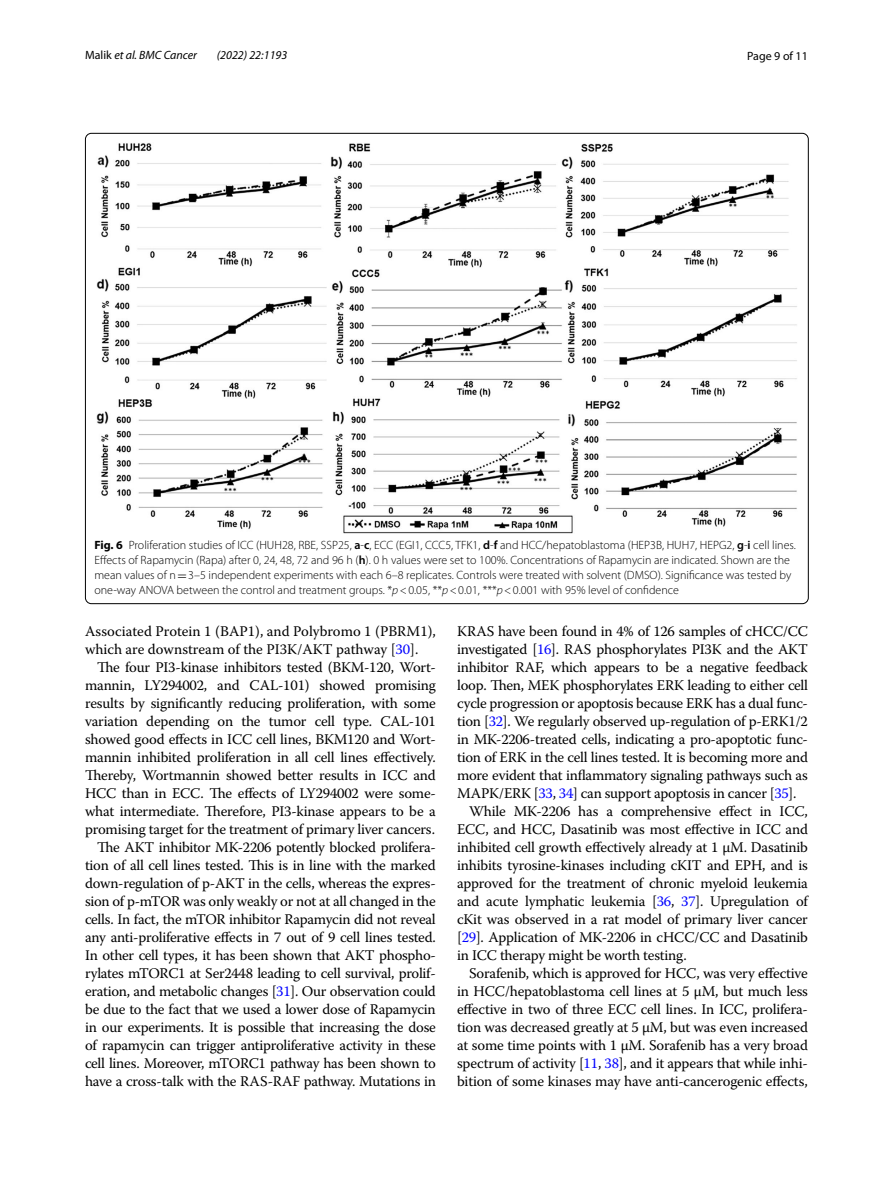
<style>
.page{position:relative;width:893px;height:1187px;background:#fff}
.page>*{position:absolute;margin:0;border:0;box-sizing:border-box;transform-origin:0 0}
.t1{font:14.7px/18px "Warnock Pro";letter-spacing:-.015em;color:#000}
.t2{font:300 12px/15px "Myriad Pro";color:#000}
.t3{font:italic 12px "Myriad Pro";color:#000}
.t4{font:12px "Myriad Pro";color:#000}
.s1{font-style:normal}
.s2{font-weight:700}
.s3{font-weight:600}
.s4{font-family:"MTSY";font-weight:400}
.s5{font-style:italic}
.s6{color:#00f}
</style>
<div class="page">
<img style="left:97px;top:143px;width:700px;height:390px">
<p class="t3" style="left:85px;top:48px;width:114px"><span class="s1">Malik</span> et al. BMC Cancer</p>
<p class="t3" style="left:217px;top:48px;width:72px">(2022) 22:1193</p>
<p class="t4" style="left:747px;top:48px;width:62px">Page 9 of 11</p>
<p class="t2" style="left:94px;top:537px;width:703px"><span class="s2">Fig. 6</span> Proliferation studies of ICC (HUH28, RBE, SSP25, <span class="s3">a</span>-<span class="s3">c</span>, ECC (EGI1, CCC5, TFK1, <span class="s3">d</span>-<span class="s3">f</span> and HCC/hepatoblastoma (HEP3B, HUH7, HEPG2, <span class="s3">g</span>-<span class="s3">i</span> cell lines.<br>Effects of Rapamycin (Rapa) after 0, 24, 48, 72 and 96 h (<span class="s3">h</span>). 0 h values were set to 100%. Concentrations of Rapamycin are indicated. Shown are the mean values of n<span class="s4">=</span>3–5 independent experiments with each 6–8 replicates. Controls were treated with solvent (DMSO). Significance was tested by one-way ANOVA between the control and treatment groups. *<span class="s5">p</span>&lt;0.05, **<span class="s5">p</span>&lt;0.01, ***<span class="s5">p</span>&lt;0.001 with 95% level of confidence</p>
<p class="t1" style="left:85px;top:621px;width:352px">Associated Protein 1 (BAP1), and Polybromo 1 (PBRM1), which are downstream of the PI3K/AKT pathway [<span class="s6">30</span>].</p>
<p class="t1" style="left:85px;top:657px;width:352px;text-align:right">The four PI3-kinase inhibitors tested (BKM-120, Wort&shy;mannin, LY294002, and CAL-101) showed promising results by significantly reducing proliferation, with some variation depending on the tumor cell type. CAL-101 showed good effects in ICC cell lines, BKM120 and Wort&shy;mannin inhibited proliferation in all cell lines effectively.<br>Thereby, Wortmannin showed better results in ICC and HCC than in ECC. The effects of LY294002 were some&shy;what intermediate. Therefore, PI3-kinase appears to be a promising target for the treatment of primary liver cancers.<br>The AKT inhibitor MK-2206 potently blocked prolifera&shy;tion of all cell lines tested. This is in line with the marked down-regulation of p-AKT in the cells, whereas the expres&shy;sion of p-mTOR was only weakly or not at all changed in the cells. In fact, the mTOR inhibitor Rapamycin did not reveal any anti-proliferative effects in 7 out of 9 cell lines tested.<br>In other cell types, it has been shown that AKT phospho&shy;rylates mTORC1 at Ser2448 leading to cell survival, prolif&shy;eration, and metabolic changes [<span class="s6">31</span>]. Our observation could be due to the fact that we used a lower dose of Rapamycin in our experiments. It is possible that increasing the dose of rapamycin can trigger antiproliferative activity in these cell lines. Moreover, mTORC1 pathway has been shown to have a cross-talk with the RAS-RAF pathway. Mutations in</p>
<p class="t1" style="left:457px;top:621px;width:352px">KRAS have been found in 4% of 126 samples of cHCC/CC</p>
<p class="t1" style="left:457px;top:639px;width:352px">investigated [<span class="s6">16</span>]. RAS phosphorylates PI3K and the AKT</p>
<p class="t1" style="left:457px;top:657px;width:352px">inhibitor RAF, which appears to be a negative feedback</p>
<p class="t1" style="left:457px;top:675px;width:352px">loop. Then, MEK phosphorylates ERK leading to either cell</p>
<p class="t1" style="left:457px;top:693px;width:352px">cycle progression or apoptosis because ERK has a dual func-</p>
<p class="t1" style="left:457px;top:711px;width:352px">tion [<span class="s6">32</span>]. We regularly observed up-regulation of p-ERK1/2</p>
<p class="t1" style="left:457px;top:729px;width:352px">in MK-2206-treated cells, indicating a pro-apoptotic func-</p>
<p class="t1" style="left:457px;top:747px;width:352px">tion of ERK in the cell lines tested. It is becoming more and</p>
<p class="t1" style="left:457px;top:765px;width:352px">more evident that inflammatory signaling pathways such as</p>
<p class="t1" style="left:457px;top:783px;width:341px">MAPK/ERK [<span class="s6">33</span>, <span class="s6">34</span>] can support apoptosis in cancer [<span class="s6">35</span>].</p>
<p class="t1" style="left:469px;top:801px;width:340px">While MK-2206 has a comprehensive effect in ICC,</p>
<p class="t1" style="left:457px;top:819px;width:352px">ECC, and HCC, Dasatinib was most effective in ICC and</p>
<p class="t1" style="left:457px;top:837px;width:352px">inhibited cell growth effectively already at 1 µM. Dasatinib</p>
<p class="t1" style="left:457px;top:855px;width:352px">inhibits tyrosine-kinases including cKIT and EPH, and is</p>
<p class="t1" style="left:457px;top:873px;width:352px">approved for the treatment of chronic myeloid leukemia</p>
<p class="t1" style="left:457px;top:891px;width:352px">and acute lymphatic leukemia [<span class="s6">36</span>, <span class="s6">37</span>]. Upregulation of</p>
<p class="t1" style="left:457px;top:909px;width:352px">cKit was observed in a rat model of primary liver cancer</p>
<p class="t1" style="left:457px;top:927px;width:352px">[<span class="s6">29</span>]. Application of MK-2206 in cHCC/CC and Dasatinib</p>
<p class="t1" style="left:457px;top:945px;width:231px">in ICC therapy might be worth testing.</p>
<p class="t1" style="left:469px;top:963px;width:340px">Sorafenib, which is approved for HCC, was very effective</p>
<p class="t1" style="left:457px;top:981px;width:352px">in HCC/hepatoblastoma cell lines at 5 µM, but much less</p>
<p class="t1" style="left:457px;top:999px;width:352px">effective in two of three ECC cell lines. In ICC, prolifera-</p>
<p class="t1" style="left:457px;top:1017px;width:352px">tion was decreased greatly at 5 µM, but was even increased</p>
<p class="t1" style="left:457px;top:1035px;width:352px">at some time points with 1 µM. Sorafenib has a very broad</p>
<p class="t1" style="left:457px;top:1053px;width:352px">spectrum of activity [<span class="s6">11</span>, <span class="s6">38</span>], and it appears that while inhi-</p>
<p class="t1" style="left:457px;top:1071px;width:352px">bition of some kinases may have anti-cancerogenic effects,</p>
</div>
